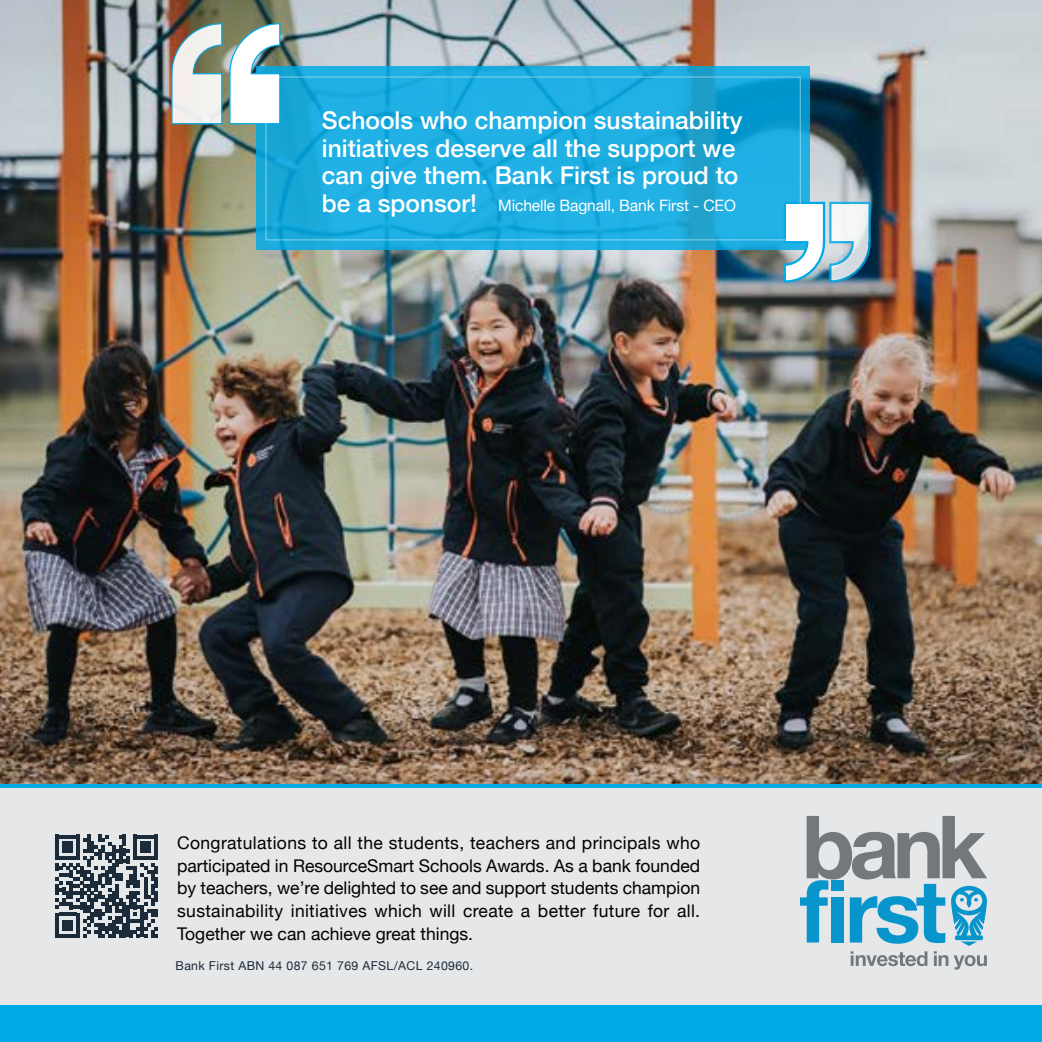
<style>
.page{position:relative;width:1042px;height:1042px;background:#fff}
.page>*{position:absolute;margin:0;border:0;box-sizing:border-box;transform-origin:0 0}
.t1{font:500 24.5px/27.8px "Helvetica Neue";color:#fff}
.t2{font:17.5px/22.8px "Helvetica Neue";color:#000;text-align:justify}
.t3{font:15.75px "Helvetica Neue";letter-spacing:-.01em;color:#fff}
.t4{font:12.25px "Helvetica Neue";letter-spacing:.03em;color:#1c2b39}
</style>
<div class="page">
<img style="left:0;top:0;width:1042px;height:783px">
<svg style="left:257px;top:67px;width:552px;height:183px;background:#1dabde"></svg>
<svg style="left:229px;top:22px;width:52px;height:103px"></svg>
<svg style="left:171px;top:22px;width:52px;height:103px"></svg>
<svg style="left:782px;top:201px;width:90px;height:83px"></svg>
<div style="left:0;top:784px;width:1042px;height:221px;background:#e5e7e9"></div>
<svg style="left:0;top:783px;width:1042px;height:4px;background:#239bc3"></svg>
<div style="left:0;top:1005px;width:1042px;height:37px;background:#00aae7"></div>
<svg style="left:800px;top:816px;width:187px;height:153px"></svg>
<svg style="left:55px;top:835px;width:103px;height:102px"></svg>
<h1 class="t1" style="left:322px;top:104px;width:422px">Schools who champion sustainability initiatives deserve all the support we can give them. Bank First is proud to be a sponsor!</h1>
<p class="t3" style="left:498px;top:194px;width:239px">Michelle Bagnall, Bank First - CEO</p>
<p class="t2" style="left:177px;top:832px;width:524px">Congratulations to all the students, teachers and principals who participated in ResourceSmart Schools Awards. As a bank founded by teachers, we’re delighted to see and support students champion sustainability initiatives which will create a better future for all.<br>Together we can achieve great things.</p>
<p class="t4" style="left:176px;top:957px;width:299px">Bank First ABN 44 087 651 769 AFSL/ACL 240960.</p>
</div>
